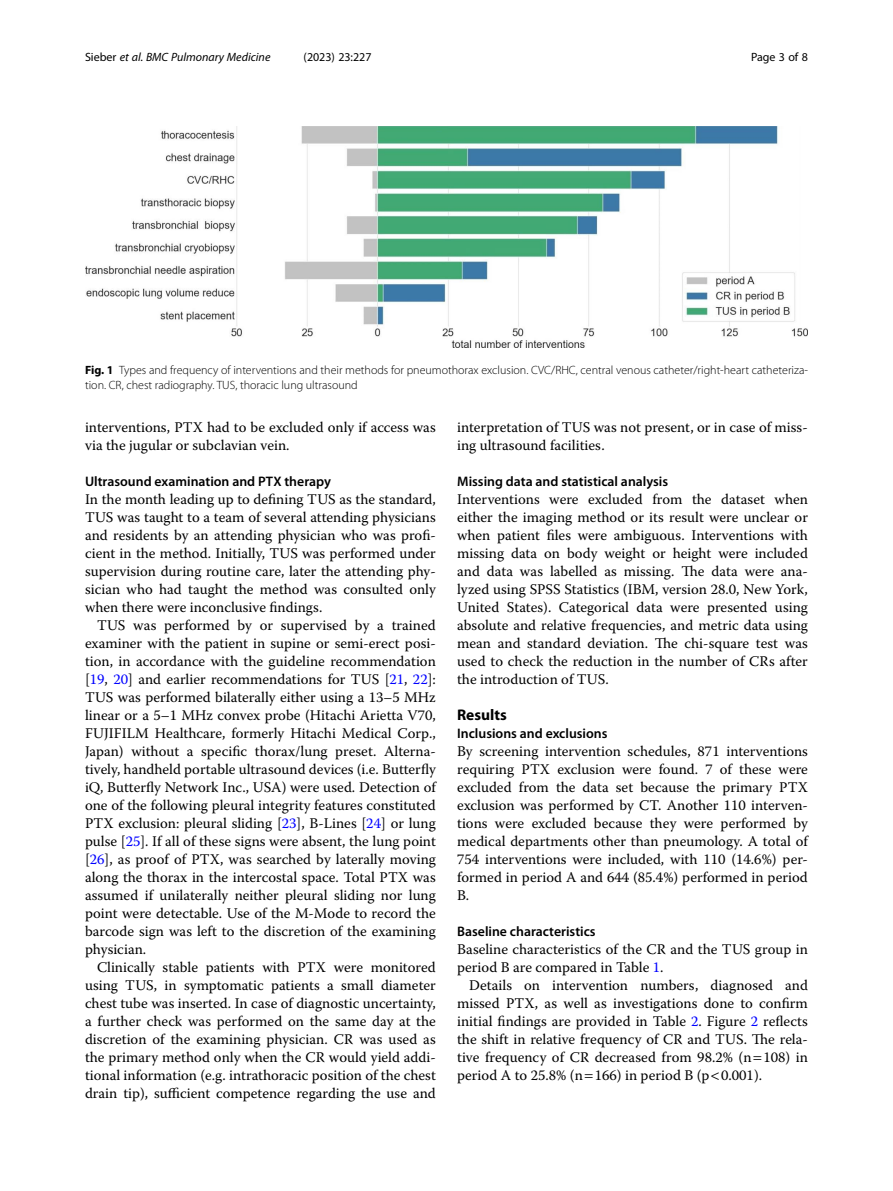
<style>
.page{position:relative;width:893px;height:1191px;background:#fff}
.page>*{position:absolute;margin:0;border:0;box-sizing:border-box;transform-origin:0 0}
.Head_1{font:700 15.45px "Myriad Pro";color:#000}
.Body_Text_Indent{font:14.7px/18px "Warnock Pro";color:#000;text-align:justify}
.Body_Text{font:14.7px/18px "Warnock Pro";color:#000;text-align:justify}
.Head_2{font:600 13.8px "Myriad Pro";color:#000}
.Head_2_After_1{font:600 13.8px "Myriad Pro";color:#000}
.Figure_Caption{font:300 12px/15px "Myriad Pro";color:#000}
.t1{font:italic 12px "Myriad Pro";color:#000}
.t2{font:12px "Myriad Pro";color:#000}
.s1{font-style:normal}
.s2{font-weight:700}
.s3{color:#00f}
</style>
<div class="page">
<img style="left:85px;top:126px;width:723px;height:221px">
<p class="t1" style="left:85px;top:50px;width:187px"><span class="s1">Sieber</span> et al. BMC Pulmonary Medicine</p>
<p class="t2" style="left:304px;top:50px;width:70px">(2023) 23:227</p>
<p class="t2" style="left:751px;top:50px;width:58px">Page 3 of 8</p>
<p class="Figure_Caption" style="left:85px;top:363px;width:724px"><span class="s2">Fig. 1</span> Types and frequency of interventions and their methods for pneumothorax exclusion. CVC/RHC, central venous catheter/right-heart catheteriza&shy;tion. CR, chest radiography. TUS, thoracic lung ultrasound</p>
<p class="Body_Text" style="left:85px;top:418px;width:352px">interventions, PTX had to be excluded only if access was via the jugular or subclavian vein.</p>
<p class="Head_2" style="left:85px;top:473px;width:247px">Ultrasound examination and PTX therapy</p>
<p class="Body_Text" style="left:85px;top:490px;width:352px">In the month leading up to defining TUS as the standard, TUS was taught to a team of several attending physicians and residents by an attending physician who was profi&shy;cient in the method. Initially, TUS was performed under supervision during routine care, later the attending phy&shy;sician who had taught the method was consulted only when there were inconclusive findings.</p>
<p class="Body_Text_Indent" style="left:85px;top:616px;width:352px;text-indent:12px">TUS was performed by or supervised by a trained examiner with the patient in supine or semi-erect posi&shy;tion, in accordance with the guideline recommendation [<span class="s3">19</span>, <span class="s3">20</span>] and earlier recommendations for TUS [<span class="s3">21</span>, <span class="s3">22</span>]:<br>TUS was performed bilaterally either using a 13–5 MHz linear or a 5–1 MHz convex probe (Hitachi Arietta V70, FUJIFILM Healthcare, formerly Hitachi Medical Corp., Japan) without a specific thorax/lung preset. Alterna&shy;tively, handheld portable ultrasound devices (i.e. Butterfly iQ, Butterfly Network Inc., USA) were used. Detection of one of the following pleural integrity features constituted PTX exclusion: pleural sliding [<span class="s3">23</span>], B-Lines [<span class="s3">24</span>] or lung pulse [<span class="s3">25</span>]. If all of these signs were absent, the lung point [<span class="s3">26</span>], as proof of PTX, was searched by laterally moving along the thorax in the intercostal space. Total PTX was assumed if unilaterally neither pleural sliding nor lung point were detectable. Use of the M-Mode to record the barcode sign was left to the discretion of the examining physician.</p>
<p class="Body_Text_Indent" style="left:85px;top:958px;width:352px;text-indent:12px">Clinically stable patients with PTX were monitored using TUS, in symptomatic patients a small diameter chest tube was inserted. In case of diagnostic uncertainty, a further check was performed on the same day at the discretion of the examining physician. CR was used as the primary method only when the CR would yield addi&shy;tional information (e.g. intrathoracic position of the chest drain tip), sufficient competence regarding the use and</p>
<p class="Body_Text_Indent" style="left:457px;top:418px;width:352px">interpretation of TUS was not present, or in case of miss&shy;ing ultrasound facilities.</p>
<p class="Head_2" style="left:457px;top:473px;width:213px">Missing data and statistical analysis</p>
<p class="Body_Text" style="left:457px;top:490px;width:352px">Interventions were excluded from the dataset when either the imaging method or its result were unclear or when patient files were ambiguous. Interventions with missing data on body weight or height were included and data was labelled as missing. The data were ana&shy;lyzed using SPSS Statistics (IBM, version 28.0, New York, United States). Categorical data were presented using absolute and relative frequencies, and metric data using mean and standard deviation. The chi-square test was used to check the reduction in the number of CRs after the introduction of TUS.</p>
<p class="Head_1" style="left:457px;top:705px;width:51px">Results</p>
<p class="Head_2_After_1" style="left:457px;top:725px;width:152px">Inclusions and exclusions</p>
<p class="Body_Text" style="left:457px;top:742px;width:352px">By screening intervention schedules, 871 interventions requiring PTX exclusion were found. 7 of these were excluded from the data set because the primary PTX exclusion was performed by CT. Another 110 interven&shy;tions were excluded because they were performed by medical departments other than pneumology. A total of 754 interventions were included, with 110 (14.6%) per&shy;formed in period A and 644 (85.4%) performed in period B.</p>
<p class="Head_2" style="left:457px;top:923px;width:140px">Baseline characteristics</p>
<p class="Body_Text" style="left:457px;top:940px;width:352px">Baseline characteristics of the CR and the TUS group in period B are compared in Table <span class="s3">1</span>.</p>
<p class="Body_Text_Indent" style="left:457px;top:976px;width:352px;text-indent:12px">Details on intervention numbers, diagnosed and missed PTX, as well as investigations done to confirm initial findings are provided in Table <span class="s3">2</span>. Figure <span class="s3">2</span> reflects the shift in relative frequency of CR and TUS. The rela&shy;tive frequency of CR decreased from 98.2% (n 108) in period A to 25.8% (n 166) in period B (p 0.001).</p>
</div>
